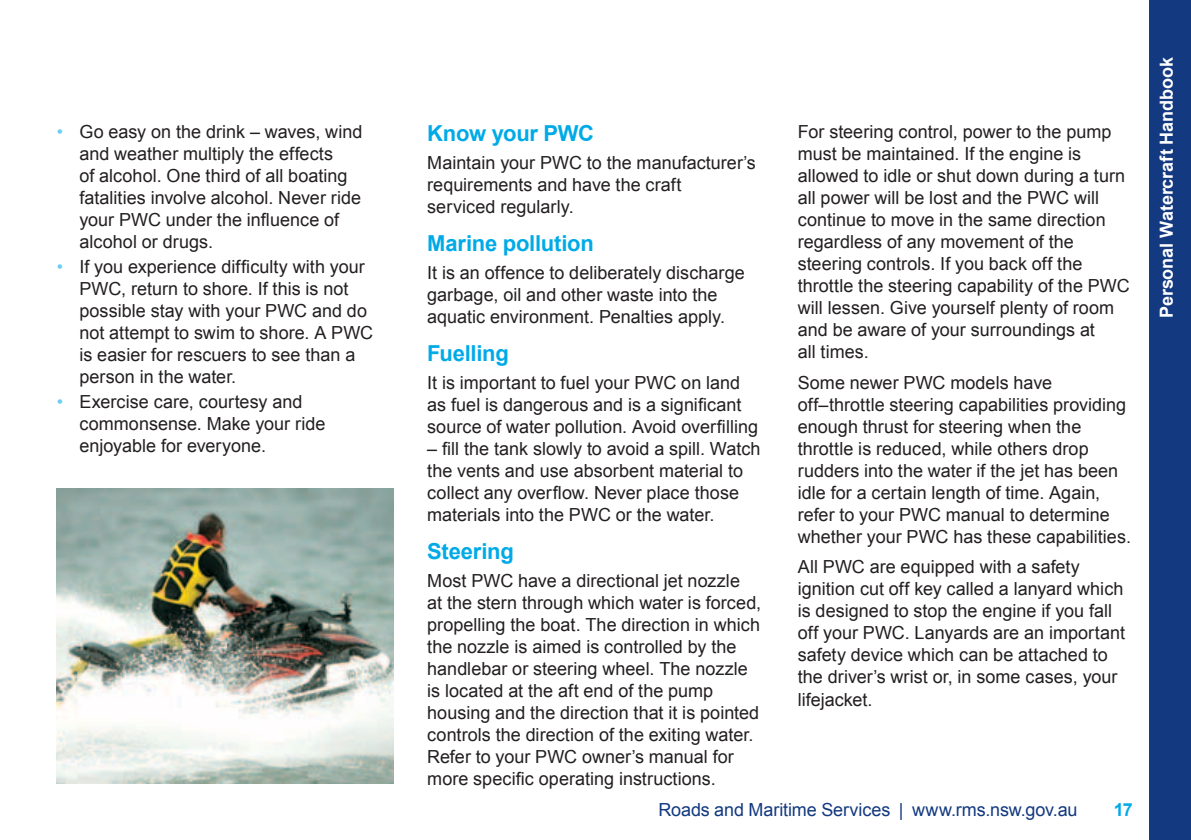
<style>
.page{position:relative;width:1191px;height:840px;background:#fff}
.page>*{position:absolute;margin:0;border:0;box-sizing:border-box;transform-origin:0 0}
.t1{font:700 22px "Arial";letter-spacing:-.01em;color:#00aae7}
.t2{font:18px/22px "Arial";color:#231f20}
.t3{font:18px "Arial";letter-spacing:-.005em;color:#133980}
.t4{font:700 18px "Arial";color:#fff}
.t5{font:700 18px "Arial";color:#00aae7}
.s1{color:#6bcef3}
</style>
<div class="page">
<div style="left:1149px;top:0;width:42px;height:839px;background:#133980"></div>
<img style="left:57px;top:488px;width:336px;height:294px">
<p class="t2" style="left:79px;top:121px;width:284px;text-indent:-23px"><span class="s1">•</span> Go easy on the drink – waves, wind and weather multiply the effects<br>of alcohol. One third of all boating fatalities involve alcohol. Never ride your PWC under the influence of alcohol or drugs.</p>
<p class="t2" style="left:79px;top:256px;width:295px;text-indent:-23px"><span class="s1">•</span> If you experience difficulty with your<br>PWC, return to shore. If this is not possible stay with your PWC and do not attempt to swim to shore. A PWC is easier for rescuers to see than a person in the water.</p>
<p class="t2" style="left:79px;top:390px;width:248px;text-indent:-23px"><span class="s1">•</span> Exercise care, courtesy and commonsense. Make your ride enjoyable for everyone.</p>
<p class="t1" style="left:427px;top:119px;width:168px">Know your PWC</p>
<p class="t2" style="left:427px;top:151px;width:330px">Maintain your PWC to the manufacturer’s requirements and have the craft<br>serviced regularly.</p>
<p class="t1" style="left:427px;top:228px;width:168px">Marine pollution</p>
<p class="t2" style="left:427px;top:261px;width:319px">It is an offence to deliberately discharge garbage, oil and other waste into the aquatic environment. Penalties apply.</p>
<p class="t1" style="left:427px;top:338px;width:83px">Fuelling</p>
<p class="t2" style="left:427px;top:371px;width:332px">It is important to fuel your PWC on land as fuel is dangerous and is a significant source of water pollution. Avoid overfilling</p>
<p class="t2" style="left:427px;top:437px;width:335px">– fill the tank slowly to avoid a spill. Watch the vents and use absorbent material to collect any overflow. Never place those materials into the PWC or the water.</p>
<p class="t1" style="left:427px;top:536px;width:88px">Steering</p>
<p class="t2" style="left:427px;top:569px;width:335px">Most PWC have a directional jet nozzle<br>at the stern through which water is forced, propelling the boat. The direction in which the nozzle is aimed is controlled by the handlebar or steering wheel. The nozzle is located at the aft end of the pump housing and the direction that it is pointed controls the direction of the exiting water.<br>Refer to your PWC owner’s manual for more specific operating instructions.</p>
<p class="t2" style="left:797px;top:121px;width:333px">For steering control, power to the pump must be maintained. If the engine is allowed to idle or shut down during a turn all power will be lost and the PWC will continue to move in the same direction regardless of any movement of the steering controls. If you back off the throttle the steering capability of the PWC will lessen. Give yourself plenty of room and be aware of your surroundings at<br>all times.</p>
<p class="t2" style="left:797px;top:371px;width:335px">Some newer PWC models have off–throttle steering capabilities providing enough thrust for steering when the throttle is reduced, while others drop rudders into the water if the jet has been idle for a certain length of time. Again, refer to your PWC manual to determine whether your PWC has these capabilities.</p>
<p class="t2" style="left:797px;top:556px;width:329px">All PWC are equipped with a safety ignition cut off key called a lanyard which is designed to stop the engine if you fall off your PWC. Lanyards are an important safety device which can be attached to the driver’s wrist or, in some cases, your lifejacket.</p>
<p class="t3" style="left:658px;top:797px;width:420px">Roads and Maritime Services | www.rms.nsw.gov.au</p>
<p class="t5" style="left:1113px;top:797px;width:20px">17</p>
<p class="t4" style="left:1154px;top:318px;width:263px;rotate:-90deg">Personal Watercraft Handbook</p>
</div>
